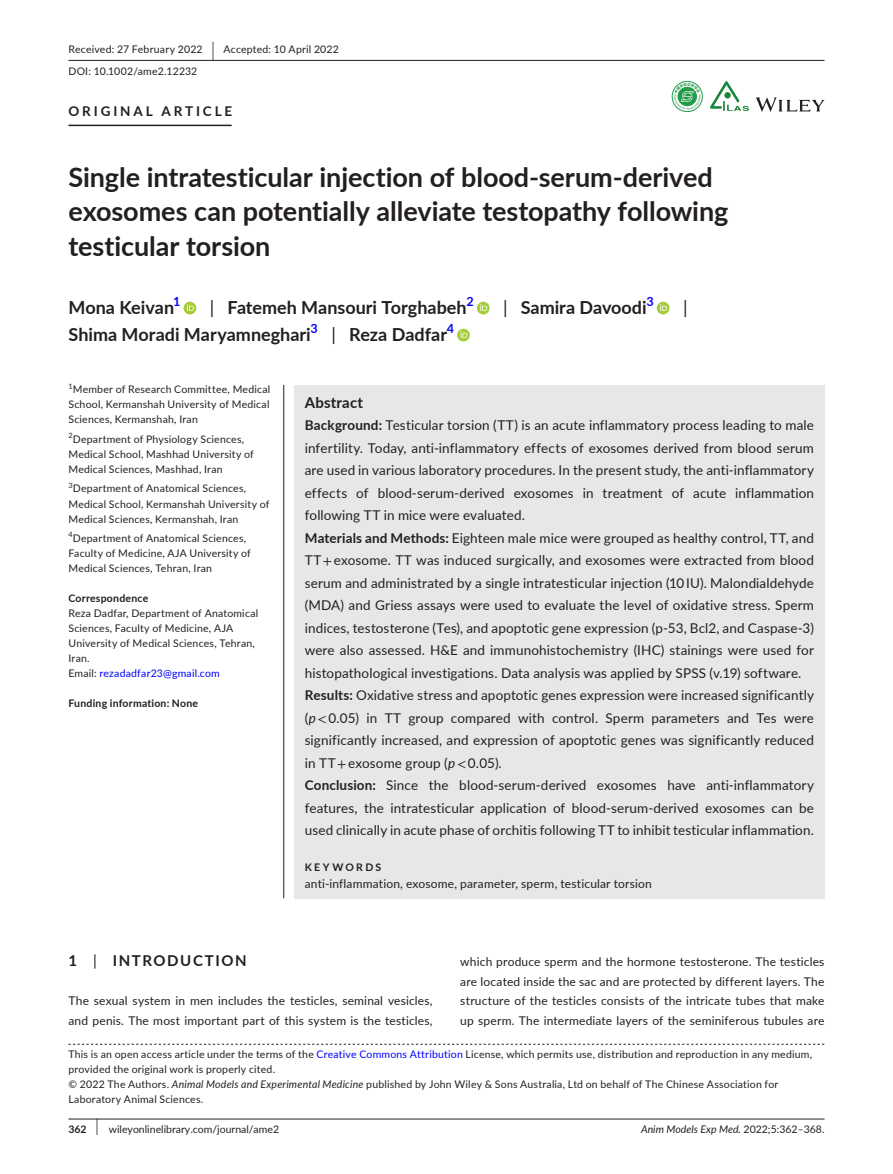
<style>
.page{position:relative;width:893px;height:1174px;background:#fff}
.page>*{position:absolute;margin:0;border:0;box-sizing:border-box;transform-origin:0 0}
.t1{font:700 27px/34.5px "Lato";letter-spacing:-.005em;color:#231f20}
.t2{font:700 18px "Lato";color:#231f20}
.t3{font:18px "Lato";color:#231f20}
.t4{font:700 15px "Lato";letter-spacing:.1em;color:#231f20}
.t5{font:700 15px "Lato";letter-spacing:.015em;color:#231f20}
.t6{font:13.5px/22.5px "Lato";letter-spacing:.01em;color:#231f20}
.t7{font:700 13.5px "Lato";letter-spacing:.215em;color:#231f20}
.t8{font:700 12.6px "Lato";color:#00f}
.t9{font:12px/19.5px "Lato";letter-spacing:.015em;color:#231f20}
.t10{font:10.5px/15px "Lato";letter-spacing:.02em;color:#231f20}
.t11{font:10.5px "Lato";color:#231f20}
.t12{font:700 10.5px "Lato";letter-spacing:.02em;color:#231f20}
.t13{font:italic 10.5px "Lato";color:#231f20}
.t14{font:700 10.5px "Lato";letter-spacing:.22em;color:#231f20}
.t15{font:7.35px "Lato";color:#231f20}
.s1{font-size:19.65px}
.s2{font-weight:400}
.s3{color:#00f}
.s4{font-weight:700}
.s5{font-family:"STIX"}
.s6{font-style:italic}
.s7{font-size:17.4px}
.s8{font-style:normal}
</style>
<div class="page">
<hr style="left:68px;top:1118px;width:756px;height:1px;background:#231f20">
<svg style="left:756px;top:97px;width:68px;height:15px"></svg>
<div style="left:672px;top:81px;width:31px;height:31px;border:1px solid #239b49;border-radius:50%"></div>
<svg style="left:674px;top:83px;width:26px;height:27px"></svg>
<img style="left:710px;top:81px;width:38px;height:30px">
<hr style="left:68px;top:60px;width:756px;height:1px;background:#231f20">
<hr style="left:68px;top:125px;width:164px;height:1px;background:#231f20">
<div style="left:184px;top:302px;width:12px;height:12px;background:#a5cd39;border-radius:50%"></div>
<svg style="left:187px;top:304px;width:7px;height:7px"></svg>
<div style="left:477px;top:302px;width:13px;height:12px;background:#a5cd39;border-radius:50%"></div>
<svg style="left:480px;top:304px;width:7px;height:7px"></svg>
<div style="left:657px;top:302px;width:12px;height:12px;background:#a5cd39;border-radius:50%"></div>
<svg style="left:660px;top:304px;width:7px;height:7px"></svg>
<svg style="left:457px;top:329px;width:13px;height:12px"></svg>
<svg style="left:460px;top:331px;width:7px;height:7px"></svg>
<svg style="left:68px;top:1043px;width:756px;height:1px"></svg>
<div style="left:294px;top:385px;width:530px;height:513px;background:#e6e7e9"></div>
<hr style="left:283px;top:385px;width:1px;height:513px;background:#231f20">
<p class="t10" style="left:68px;top:38px;width:272px;line-height:21.8px">Received: 27 February 2022 <span class="s1">|</span> Accepted: 10 April 2022<br>DOI: 10.1002/ame2.12232</p>
<p class="t7" style="left:68px;top:101px;width:165px">ORIGINAL ARTICLE</p>
<h1 class="t1" style="left:68px;top:159px;width:661px">Single intratesticular injection of blood-serum-derived exosomes can potentially alleviate testopathy following testicular torsion</h1>
<h2 class="t2" style="left:68px;top:295px;width:107px">Mona Keivan</h2>
<p class="t8" style="left:173px;top:292px;width:9px">1</p>
<h2 class="t2" style="left:210px;top:295px;width:258px"><span class="s2">|</span> Fatemeh Mansouri Torghabeh</h2>
<p class="t8" style="left:467px;top:292px;width:9px">2</p>
<h2 class="t2" style="left:503px;top:295px;width:145px"><span class="s2">|</span> Samira Davoodi</h2>
<p class="t8" style="left:646px;top:292px;width:9px">3</p>
<h2 class="t3" style="left:683px;top:295px;width:6px">|</h2>
<h2 class="t2" style="left:68px;top:322px;width:244px">Shima Moradi Maryamneghari</h2>
<p class="t8" style="left:311px;top:319px;width:9px">3</p>
<h2 class="t2" style="left:331px;top:322px;width:117px"><span class="s2">|</span> Reza Dadfar</h2>
<p class="t8" style="left:447px;top:319px;width:9px">4</p>
<p class="t15" style="left:68px;top:381px;width:6px">1</p>
<p class="t10" style="left:68px;top:382px;width:203px;text-align:justify;text-indent:4px">Member of Research Committee, Medical School, Kermanshah University of Medical Sciences, Kermanshah, Iran</p>
<p class="t10" style="left:68px;top:431px;width:187px"><sup>2</sup>Department of Physiology Sciences,<br>Medical School, Mashhad University of<br>Medical Sciences, Mashhad, Iran</p>
<p class="t10" style="left:68px;top:481px;width:203px"><sup>3</sup>Department of Anatomical Sciences,<br>Medical School, Kermanshah University of<br>Medical Sciences, Kermanshah, Iran</p>
<p class="t10" style="left:68px;top:530px;width:184px"><sup>4</sup>Department of Anatomical Sciences,<br>Faculty of Medicine, AJA University of<br>Medical Sciences, Tehran, Iran</p>
<p class="t12" style="left:68px;top:590px;width:81px">Correspondence</p>
<p class="t10" style="left:68px;top:605px;width:191px">Reza Dadfar, Department of Anatomical<br>Sciences, Faculty of Medicine, AJA<br>University of Medical Sciences, Tehran,<br>Iran.<br>Email: <span class="s3">rezadadfar23@gmail.com</span></p>
<p class="t12" style="left:68px;top:695px;width:131px">Funding information: None</p>
<p class="t5" style="left:305px;top:391px;width:60px">Abstract</p>
<p class="t6" style="left:305px;top:413px;width:511px"><span class="s4">Background:</span> Testicular torsion (TT) is an acute inflammatory process leading to male infertility. Today, anti-inflammatory effects of exosomes derived from blood serum are used in various laboratory procedures. In the present study, the anti-inflammatory effects of blood-serum-derived exosomes in treatment of acute inflammation following TT in mice were evaluated.<br><span class="s4">Materials and Methods:</span> Eighteen male mice were grouped as healthy control, TT, and TT <span class="s5">+</span> exosome. TT was induced surgically, and exosomes were extracted from blood serum and administrated by a single intratesticular injection (10 IU). Malondialdehyde (MDA) and Griess assays were used to evaluate the level of oxidative stress. Sperm indices, testosterone (Tes), and apoptotic gene expression (p-53, Bcl2, and Caspase-3) were also assessed. H&amp;E and immunohistochemistry (IHC) stainings were used for histopathological investigations. Data analysis was applied by SPSS (v.19) software.<br><span class="s4">Results:</span> Oxidative stress and apoptotic genes expression were increased significantly (<span class="s6">p</span><span class="s5">&lt;</span> 0.05) in TT group compared with control. Sperm parameters and Tes were significantly increased, and expression of apoptotic genes was significantly reduced in TT <span class="s5">+</span> exosome group (<span class="s6">p</span><span class="s5">&lt;</span> 0.05).<br><span class="s4">Conclusion:</span> Since the blood-serum-derived exosomes have anti-inflammatory features, the intratesticular application of blood-serum-derived exosomes can be used clinically in acute phase of orchitis following TT to inhibit testicular inflammation.</p>
<p class="t14" style="left:305px;top:859px;width:78px">KEYWORDS</p>
<p class="t9" style="left:305px;top:873px;width:348px">anti-inflammation, exosome, parameter, sperm, testicular torsion</p>
<p class="t4" style="left:68px;top:950px;width:180px">1 <span class="s2">|</span> INTRODUCTION</p>
<p class="t9" style="left:68px;top:990px;width:366px">The sexual system in men includes the testicles, seminal vesicles, and penis. The most important part of this system is the testicles,</p>
<p class="t9" style="left:460px;top:951px;width:366px;text-align:justify">which produce sperm and the hormone testosterone. The testicles are located inside the sac and are protected by different layers. The structure of the testicles consists of the intricate tubes that make up sperm. The intermediate layers of the seminiferous tubules are</p>
<p class="t10" style="left:68px;top:1046px;width:745px">This is an open access article under the terms of the <span class="s3">Creative Commons Attribution</span> License, which permits use, distribution and reproduction in any medium, provided the original work is properly cited.<br>© 2022 The Authors. <span class="s6">Animal Models and Experimental Medicine</span> published by John Wiley &amp; Sons Australia, Ltd on behalf of The Chinese Association for Laboratory Animal Sciences.</p>
<p class="t11" style="left:68px;top:1121px;width:212px"><span class="s4">362</span> <span class="s7">|</span> wileyonlinelibrary.com/journal/ame2</p>
<p class="t13" style="left:641px;top:1121px;width:185px">Anim Models Exp Med. <span class="s8">2022;5:362–368.</span></p>
</div>
